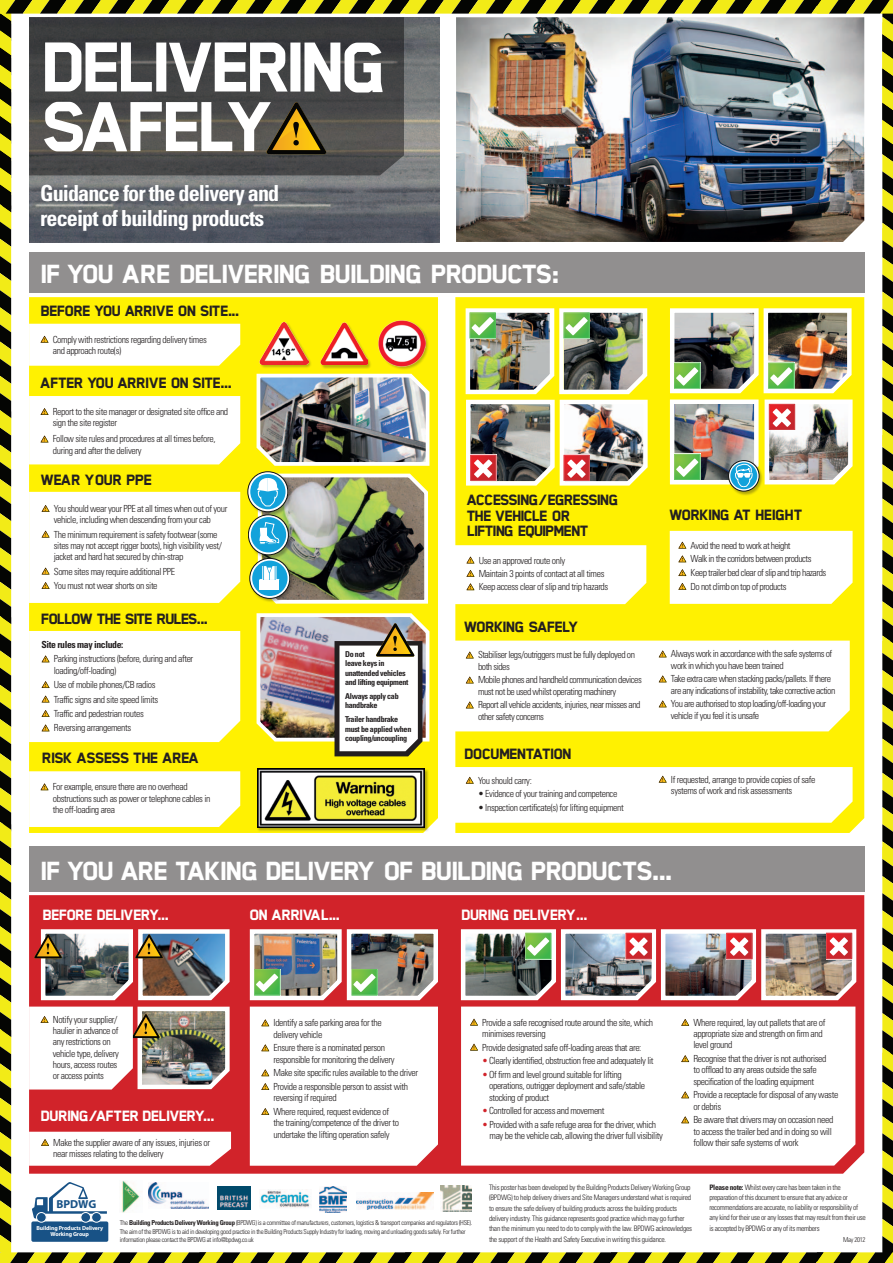
<style>
.page{position:relative;width:893px;height:1263px;background:#fff}
.page>*{position:absolute;margin:0;border:0;box-sizing:border-box;transform-origin:0 0}
.t1{font:800 81.75px "Blender Pro";letter-spacing:-.07em;color:#fff}
.t2{font:800 30.45px "Blender Pro";letter-spacing:-.06em;color:#fff}
.t3{font:700 condensed 22.12px/24.8px "Univers";letter-spacing:-.04em;color:#fff}
.t4{font:800 17.33px/15.8px "Blender Pro";letter-spacing:-.06em;color:#231f20}
.t5{font:800 17.33px "Blender Pro";letter-spacing:-.06em;color:#fff}
.t6{font:800 17.33px "Blender Pro";letter-spacing:-.08em;color:#231f20}
.t7{font:700 11.62px "Myriad Pro";letter-spacing:-.005em;color:#185286}
.t8{font:300 condensed 9.75px/11.2px "Univers";letter-spacing:-.04em;color:#231f20}
.t9{font:700 condensed 9.75px "Univers";letter-spacing:-.04em;color:#231f20}
.t10{font:700 condensed 8.1px/9.4px "Univers";letter-spacing:-.04em;color:#231f20}
.t11{font:300 condensed 7.5px/10.4px "Univers";letter-spacing:-.03em;color:#231f20}
.t12{font:300 condensed 6.75px/8.1px "Univers";letter-spacing:-.04em;color:#231f20}
.t13{font:700 5.78px/7px "Myriad Pro";letter-spacing:-.015em;color:#fff;text-align:center}
.s1{color:#d1232a}
.s2{font-weight:700}
</style>
<div class="page">
<img style="left:0;top:0;width:893px;height:1263px">
<p class="t1" style="left:42px;top:23px;width:349px">DELIVERING</p>
<p class="t1" style="left:42px;top:83px;width:240px">SAFELY</p>
<p class="t3" style="left:40px;top:181px;width:241px">Guidance for the delivery and receipt of building products</p>
<p class="t2" style="left:41px;top:257px;width:521px">IF YOU ARE DELIVERING BUILDING PRODUCTS:</p>
<p class="t4" style="left:41px;top:302px;width:201px">BEFORE YOU ARRIVE ON SITE...</p>
<p class="t8" style="left:53px;top:334px;width:156px">Comply with restrictions regarding delivery times and approach route(s)</p>
<p class="t4" style="left:41px;top:375px;width:193px">AFTER YOU ARRIVE ON SITE...</p>
<p class="t8" style="left:53px;top:406px;width:177px">Report to the site manager or designated site office and sign the site register</p>
<p class="t8" style="left:53px;top:433px;width:164px">Follow site rules and procedures at all times before, during and after the delivery</p>
<p class="t4" style="left:41px;top:472px;width:113px">WEAR YOUR PPE</p>
<p class="t8" style="left:54px;top:503px;width:175px">You should wear your PPE at all times when out of your vehicle, including when descending from your cab</p>
<p class="t8" style="left:54px;top:528px;width:170px">The minimum requirement is safety footwear (some sites may not accept rigger boots), high visibility vest/ jacket and hard hat secured by chin-strap</p>
<p class="t8" style="left:54px;top:565px;width:123px">Some sites may require additional PPE</p>
<p class="t8" style="left:54px;top:580px;width:105px">You must not wear shorts on site</p>
<p class="t6" style="left:41px;top:610px;width:169px">FOLLOW THE SITE RULES...</p>
<p class="t9" style="left:41px;top:638px;width:83px">Site rules may include:</p>
<p class="t8" style="left:54px;top:653px;width:141px">Parking instructions (before, during and after loading/off-loading)</p>
<p class="t8" style="left:54px;top:679px;width:103px">Use of mobile phones/CB radios</p>
<p class="t8" style="left:54px;top:693px;width:106px">Traffic signs and site speed limits</p>
<p class="t8" style="left:54px;top:708px;width:91px">Traffic and pedestrian routes</p>
<p class="t8" style="left:54px;top:722px;width:79px">Reversing arrangements</p>
<p class="t4" style="left:42px;top:750px;width:159px">RISK ASSESS THE AREA</p>
<p class="t8" style="left:53px;top:781px;width:159px">For example, ensure there are no overhead obstructions such as power or telephone cables in the off-loading area</p>
<p class="t10" style="left:345px;top:649px;width:65px">Do not<br>leave keys in unattended vehicles and lifting equipment</p>
<p class="t10" style="left:345px;top:691px;width:55px">Always apply cab handbrake</p>
<p class="t10" style="left:345px;top:714px;width:68px">Trailer handbrake must be applied when coupling/uncoupling</p>
<p class="t4" style="left:467px;top:491px;width:153px">ACCESSING/EGRESSING<br>THE VEHICLE OR<br>LIFTING EQUIPMENT</p>
<p class="t8" style="left:479px;top:554px;width:88px">Use an approved route only</p>
<p class="t8" style="left:479px;top:568px;width:127px">Maintain 3 points of contact at all times</p>
<p class="t8" style="left:479px;top:581px;width:131px">Keep access clear of slip and trip hazards</p>
<p class="t4" style="left:465px;top:618px;width:117px">WORKING SAFELY</p>
<p class="t8" style="left:478px;top:649px;width:159px">Stabiliser legs/outriggers must be fully deployed on both sides</p>
<p class="t8" style="left:478px;top:674px;width:165px">Mobile phones and handheld communication devices must not be used whilst operating machinery</p>
<p class="t8" style="left:478px;top:699px;width:164px">Report all vehicle accidents, injuries, near misses and other safety concerns</p>
<p class="t4" style="left:465px;top:745px;width:109px">DOCUMENTATION</p>
<p class="t8" style="left:478px;top:775px;width:55px">You should carry:</p>
<p class="t8" style="left:478px;top:788px;width:141px">• Evidence of your training and competence</p>
<p class="t8" style="left:478px;top:802px;width:147px">• Inspection certificate(s) for lifting equipment</p>
<p class="t4" style="left:670px;top:507px;width:135px">WORKING AT HEIGHT</p>
<p class="t8" style="left:691px;top:539px;width:102px">Avoid the need to work at height</p>
<p class="t8" style="left:691px;top:553px;width:122px">Walk in the corridors between products</p>
<p class="t8" style="left:691px;top:567px;width:137px">Keep trailer bed clear of slip and trip hazards</p>
<p class="t8" style="left:691px;top:581px;width:97px">Do not climb on top of products</p>
<p class="t8" style="left:671px;top:648px;width:163px">Always work in accordance with the safe systems of work in which you have been trained</p>
<p class="t8" style="left:671px;top:673px;width:166px">Take extra care when stacking packs/pallets. If there are any indications of instability, take corrective action</p>
<p class="t8" style="left:671px;top:698px;width:157px">You are authorised to stop loading/off-loading your vehicle if you feel it is unsafe</p>
<p class="t8" style="left:671px;top:773px;width:146px">If requested, arrange to provide copies of safe systems of work and risk assessments</p>
<p class="t2" style="left:41px;top:855px;width:634px">IF YOU ARE TAKING DELIVERY OF BUILDING PRODUCTS...</p>
<p class="t5" style="left:43px;top:906px;width:128px">BEFORE DELIVERY...</p>
<p class="t5" style="left:250px;top:906px;width:92px">ON ARRIVAL...</p>
<p class="t8" style="left:53px;top:1014px;width:67px">Notify your supplier/ haulier in advance of any restrictions on vehicle type, delivery hours, access routes or access points</p>
<p class="t5" style="left:41px;top:1107px;width:176px">DURING/AFTER DELIVERY...</p>
<p class="t8" style="left:53px;top:1137px;width:158px">Make the supplier aware of any issues, injuries or near misses relating to the delivery</p>
<p class="t8" style="left:274px;top:1017px;width:110px">Identify a safe parking area for the delivery vehicle</p>
<p class="t8" style="left:274px;top:1042px;width:123px">Ensure there is a nominated person responsible for monitoring the delivery</p>
<p class="t8" style="left:274px;top:1067px;width:146px">Make site specific rules available to the driver</p>
<p class="t8" style="left:274px;top:1081px;width:136px">Provide a responsible person to assist with reversing if required</p>
<p class="t8" style="left:274px;top:1106px;width:127px">Where required, request evidence of the training/competence of the driver to undertake the lifting operation safely</p>
<p class="t5" style="left:461px;top:906px;width:128px">DURING DELIVERY...</p>
<p class="t8" style="left:482px;top:1016px;width:172px">Provide a safe recognised route around the site, which minimises reversing</p>
<p class="t8" style="left:482px;top:1041px;width:161px">Provide designated safe off-loading areas that are:</p>
<p class="t8" style="left:482px;top:1055px;width:173px"><span class="s1">•</span> Clearly identified, obstruction free and adequately lit</p>
<p class="t8" style="left:489px;top:1069px;width:157px;text-indent:-7px"><span class="s1">•</span> Of firm and level ground suitable for lifting operations, outrigger deployment and safe/stable stocking of product</p>
<p class="t8" style="left:482px;top:1105px;width:124px"><span class="s1">•</span> Controlled for access and movement</p>
<p class="t8" style="left:490px;top:1119px;width:175px;text-indent:-7px"><span class="s1">•</span> Provided with a safe refuge area for the driver, which may be the vehicle cab, allowing the driver full visibility</p>
<p class="t8" style="left:693px;top:1017px;width:133px">Where required, lay out pallets that are of appropriate size and strength on firm and level ground</p>
<p class="t8" style="left:693px;top:1053px;width:135px">Recognise that the driver is not authorised to offload to any areas outside the safe specification of the loading equipment</p>
<p class="t8" style="left:693px;top:1089px;width:146px">Provide a receptacle for disposal of any waste or debris</p>
<p class="t8" style="left:693px;top:1114px;width:141px">Be aware that drivers may on occasion need to access the trailer bed and in doing so will follow their safe systems of work</p>
<p class="t7" style="left:57px;top:1197px;width:41px">BPDWG</p>
<p class="t13" style="left:37px;top:1224px;width:68px">Building Products Delivery<br>Working Group</p>
<p class="t12" style="left:120px;top:1219px;width:354px">The <span class="s2">Building Products Delivery Working Group</span> (BPDWG) is a committee of manufacturers, customers, logistics &amp; transport companies and regulators (HSE).<br>The aim of the BPDWG is to aid in developing good practice in the Building Products Supply Industry for loading, moving and unloading goods safely. For further information please contact the BPDWG at info@bpdwg.co.uk</p>
<p class="t11" style="left:489px;top:1182px;width:205px">This poster has been developed by the Building Products Delivery Working Group (BPDWG) to help delivery drivers and Site Managers understand what is required to ensure the safe delivery of building products across the building products delivery industry. This guidance represents good practice which may go further than the minimum you need to do to comply with the law. BPDWG acknowledges the support of the Health and Safety Executive in writing this guidance.</p>
<p class="t11" style="left:709px;top:1182px;width:158px"><span class="s2">Please note:</span> Whilst every care has been taken in the preparation of this document to ensure that any advice or recommendations are accurate, no liability or responsibility of any kind for their use or any losses that may result from their use is accepted by BPDWG or any of its members</p>
<p class="t12" style="left:843px;top:1235px;width:24px">May 2012</p>
</div>
